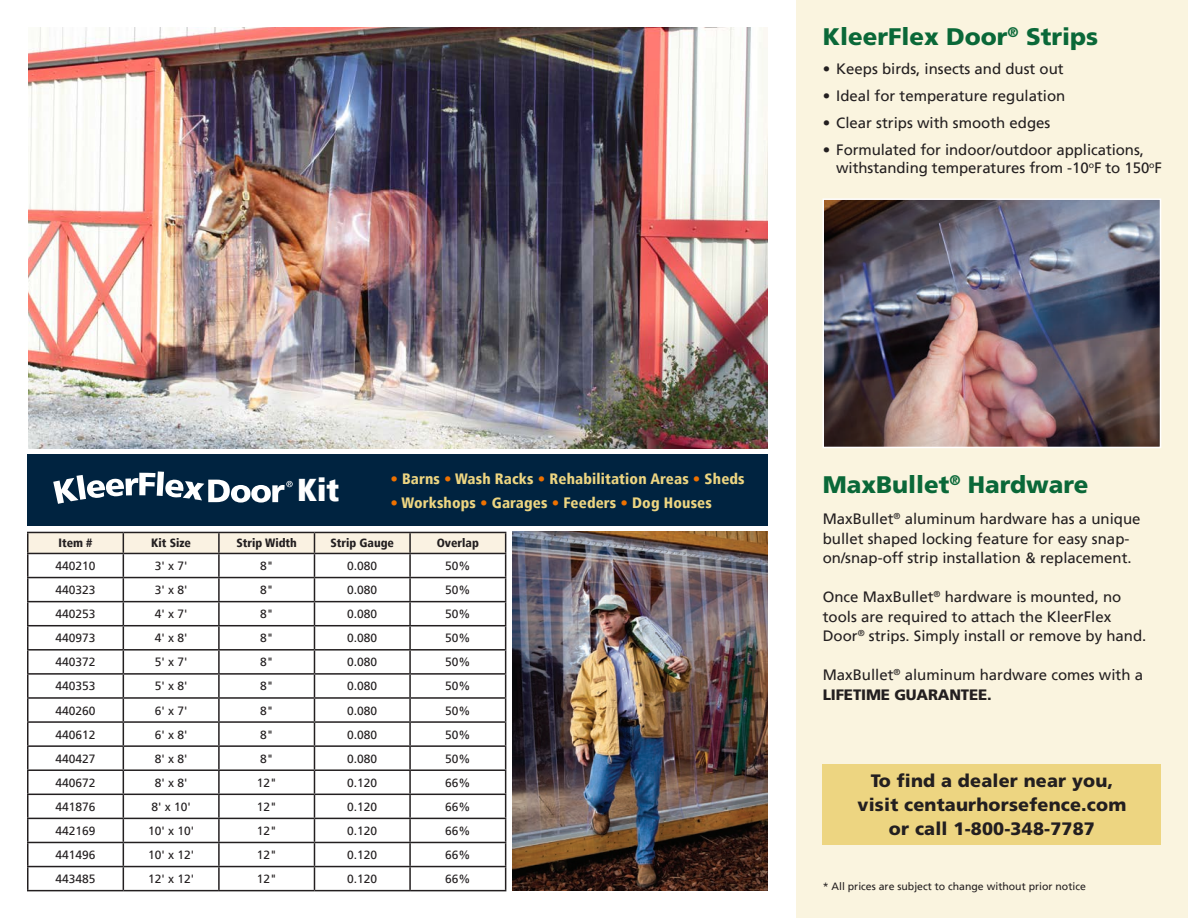
<style>
.page{position:relative;width:1188px;height:918px;background:#fff}
.page>*{position:absolute;margin:0;border:0;box-sizing:border-box;transform-origin:0 0}
.t1{font:900 condensed 31.5px "Frutiger LT";color:#fff}
.t2{font:900 24px "Frutiger LT Std";color:#0a6838}
.t3{font:900 18px "Frutiger LT Std";letter-spacing:.01em;color:#231f20}
.t4{font:15px/19.5px "Frutiger LT";color:#231f20}
.t5{font:900 condensed 15px "Frutiger LT";letter-spacing:.01em;color:#edd581}
.t6{font:12px "Frutiger LT";color:#231f20}
.t7{font:900 condensed 12px "Frutiger LT";color:#231f20}
.t8{font:10.5px "Frutiger LT";color:#231f20}
.s1{color:#ee7100}
.s2{font-weight:900}
</style>
<div class="page">
<div style="left:796px;top:0;width:392px;height:918px;background:#faf4df"></div>
<img style="left:513px;top:531px;width:254px;height:360px">
<img style="left:28px;top:27px;width:739px;height:421px">
<div style="left:823px;top:764px;width:338px;height:81px;background:#edd581"></div>
<div style="left:27px;top:454px;width:740px;height:71px;background:#002340"></div>
<svg style="left:53px;top:471px;width:240px;height:33px"></svg>
<svg style="left:27px;top:533px;width:479px;height:357px"></svg>
<hr style="left:27px;top:890px;width:96px;height:1px;background:#231f20">
<hr style="left:123px;top:890px;width:96px;height:1px;background:#231f20">
<hr style="left:219px;top:890px;width:95px;height:1px;background:#231f20">
<hr style="left:314px;top:890px;width:96px;height:1px;background:#231f20">
<hr style="left:410px;top:890px;width:96px;height:1px;background:#231f20">
<hr style="left:27px;top:532px;width:96px;height:1px;background:#231f20">
<hr style="left:123px;top:532px;width:96px;height:1px;background:#231f20">
<hr style="left:219px;top:532px;width:95px;height:1px;background:#231f20">
<hr style="left:314px;top:532px;width:96px;height:1px;background:#231f20">
<hr style="left:410px;top:532px;width:96px;height:1px;background:#231f20">
<img style="left:825px;top:201px;width:333px;height:244px">
<div style="left:822px;top:198px;width:339px;height:250px;border:2px solid #fff"></div>
<p class="t2" style="left:823px;top:22px;width:277px">KleerFlex Door<sup>®</sup> Strips</p>
<p class="t4" style="left:823px;top:59px;width:243px">• Keeps birds, insects and dust out</p>
<p class="t4" style="left:823px;top:86px;width:244px">• Ideal for temperature regulation</p>
<p class="t4" style="left:823px;top:113px;width:229px">• Clear strips with smooth edges</p>
<p class="t4" style="left:836px;top:140px;width:327px;line-height:18px;text-indent:-14px">• Formulated for indoor/outdoor applications, withstanding temperatures from -10<sup>o</sup>F to 150<sup>o</sup>F</p>
<p class="t1" style="left:297px;top:471px;width:43px">Kit</p>
<p class="t5" style="left:390px;top:470px;width:356px"><span class="s1">•</span> Barns <span class="s1">•</span> Wash Racks <span class="s1">•</span> Rehabilitation Areas <span class="s1">•</span> Sheds</p>
<p class="t5" style="left:390px;top:494px;width:323px"><span class="s1">•</span> Workshops <span class="s1">•</span> Garages <span class="s1">•</span> Feeders <span class="s1">•</span> Dog Houses</p>
<p class="t7" style="left:59px;top:536px;width:36px">Item #</p>
<p class="t7" style="left:151px;top:536px;width:41px">Kit Size</p>
<p class="t7" style="left:236px;top:536px;width:62px">Strip Width</p>
<p class="t7" style="left:331px;top:536px;width:65px">Strip Gauge</p>
<p class="t7" style="left:437px;top:536px;width:44px">Overlap</p>
<p class="t6" style="left:56px;top:559px;width:42px">440210</p>
<p class="t6" style="left:155px;top:559px;width:34px">3' x 7'</p>
<p class="t6" style="left:260px;top:559px;width:15px">8"</p>
<p class="t6" style="left:347px;top:559px;width:32px">0.080</p>
<p class="t6" style="left:445px;top:559px;width:27px">50%</p>
<p class="t6" style="left:56px;top:583px;width:42px">440323</p>
<p class="t6" style="left:155px;top:583px;width:34px">3' x 8'</p>
<p class="t6" style="left:260px;top:583px;width:15px">8"</p>
<p class="t6" style="left:347px;top:583px;width:32px">0.080</p>
<p class="t6" style="left:445px;top:583px;width:27px">50%</p>
<p class="t6" style="left:56px;top:607px;width:42px">440253</p>
<p class="t6" style="left:155px;top:607px;width:34px">4' x 7'</p>
<p class="t6" style="left:260px;top:607px;width:15px">8"</p>
<p class="t6" style="left:347px;top:607px;width:32px">0.080</p>
<p class="t6" style="left:445px;top:607px;width:27px">50%</p>
<p class="t6" style="left:56px;top:631px;width:42px">440973</p>
<p class="t6" style="left:155px;top:631px;width:34px">4' x 8'</p>
<p class="t6" style="left:260px;top:631px;width:15px">8"</p>
<p class="t6" style="left:347px;top:631px;width:32px">0.080</p>
<p class="t6" style="left:445px;top:631px;width:27px">50%</p>
<p class="t6" style="left:56px;top:655px;width:42px">440372</p>
<p class="t6" style="left:155px;top:655px;width:34px">5' x 7'</p>
<p class="t6" style="left:260px;top:655px;width:15px">8"</p>
<p class="t6" style="left:347px;top:655px;width:32px">0.080</p>
<p class="t6" style="left:445px;top:655px;width:27px">50%</p>
<p class="t6" style="left:56px;top:679px;width:42px">440353</p>
<p class="t6" style="left:155px;top:679px;width:34px">5' x 8'</p>
<p class="t6" style="left:260px;top:679px;width:15px">8"</p>
<p class="t6" style="left:347px;top:679px;width:32px">0.080</p>
<p class="t6" style="left:445px;top:679px;width:27px">50%</p>
<p class="t6" style="left:56px;top:703px;width:42px">440260</p>
<p class="t6" style="left:155px;top:703px;width:34px">6' x 7'</p>
<p class="t6" style="left:260px;top:703px;width:15px">8"</p>
<p class="t6" style="left:347px;top:703px;width:32px">0.080</p>
<p class="t6" style="left:445px;top:703px;width:27px">50%</p>
<p class="t6" style="left:56px;top:727px;width:42px">440612</p>
<p class="t6" style="left:155px;top:727px;width:34px">6' x 8'</p>
<p class="t6" style="left:260px;top:727px;width:15px">8"</p>
<p class="t6" style="left:347px;top:727px;width:32px">0.080</p>
<p class="t6" style="left:445px;top:727px;width:27px">50%</p>
<p class="t6" style="left:56px;top:751px;width:42px">440427</p>
<p class="t6" style="left:155px;top:751px;width:34px">8' x 8'</p>
<p class="t6" style="left:260px;top:751px;width:15px">8"</p>
<p class="t6" style="left:347px;top:751px;width:32px">0.080</p>
<p class="t6" style="left:445px;top:751px;width:27px">50%</p>
<p class="t6" style="left:56px;top:776px;width:42px">440672</p>
<p class="t6" style="left:155px;top:776px;width:34px">8' x 8'</p>
<p class="t6" style="left:257px;top:776px;width:22px">12"</p>
<p class="t6" style="left:347px;top:776px;width:32px">0.120</p>
<p class="t6" style="left:445px;top:776px;width:27px">66%</p>
<p class="t6" style="left:56px;top:800px;width:42px">441876</p>
<p class="t6" style="left:151px;top:800px;width:41px">8' x 10'</p>
<p class="t6" style="left:257px;top:800px;width:22px">12"</p>
<p class="t6" style="left:347px;top:800px;width:32px">0.120</p>
<p class="t6" style="left:445px;top:800px;width:27px">66%</p>
<p class="t6" style="left:56px;top:824px;width:42px">442169</p>
<p class="t6" style="left:148px;top:824px;width:48px">10' x 10'</p>
<p class="t6" style="left:257px;top:824px;width:22px">12"</p>
<p class="t6" style="left:347px;top:824px;width:32px">0.120</p>
<p class="t6" style="left:445px;top:824px;width:27px">66%</p>
<p class="t6" style="left:56px;top:848px;width:42px">441496</p>
<p class="t6" style="left:148px;top:848px;width:48px">10' x 12'</p>
<p class="t6" style="left:257px;top:848px;width:22px">12"</p>
<p class="t6" style="left:347px;top:848px;width:32px">0.120</p>
<p class="t6" style="left:445px;top:848px;width:27px">66%</p>
<p class="t6" style="left:56px;top:872px;width:42px">443485</p>
<p class="t6" style="left:148px;top:872px;width:48px">12' x 12'</p>
<p class="t6" style="left:257px;top:872px;width:22px">12"</p>
<p class="t6" style="left:347px;top:872px;width:32px">0.120</p>
<p class="t6" style="left:445px;top:872px;width:27px">66%</p>
<p class="t2" style="left:823px;top:470px;width:267px">MaxBullet<sup>®</sup> Hardware</p>
<p class="t4" style="left:823px;top:509px;width:319px">MaxBullet<sup>®</sup> aluminum hardware has a unique bullet shaped locking feature for easy snap&shy;on/snap-off strip installation &amp; replacement.</p>
<p class="t4" style="left:823px;top:587px;width:325px">Once MaxBullet<sup>®</sup> hardware is mounted, no tools are required to attach the KleerFlex<br>Door<sup>®</sup> strips. Simply install or remove by hand.</p>
<p class="t4" style="left:823px;top:665px;width:322px">MaxBullet<sup>®</sup> aluminum hardware comes with a<br><span class="s2">LIFETIME GUARANTEE.</span></p>
<p class="t3" style="left:871px;top:770px;width:244px">To find a dealer near you,</p>
<p class="t3" style="left:858px;top:794px;width:270px">visit centaurhorsefence.com</p>
<p class="t3" style="left:889px;top:818px;width:207px">or call 1-800-348-7787</p>
<p class="t8" style="left:823px;top:881px;width:265px">* All prices are subject to change without prior notice</p>
</div>
